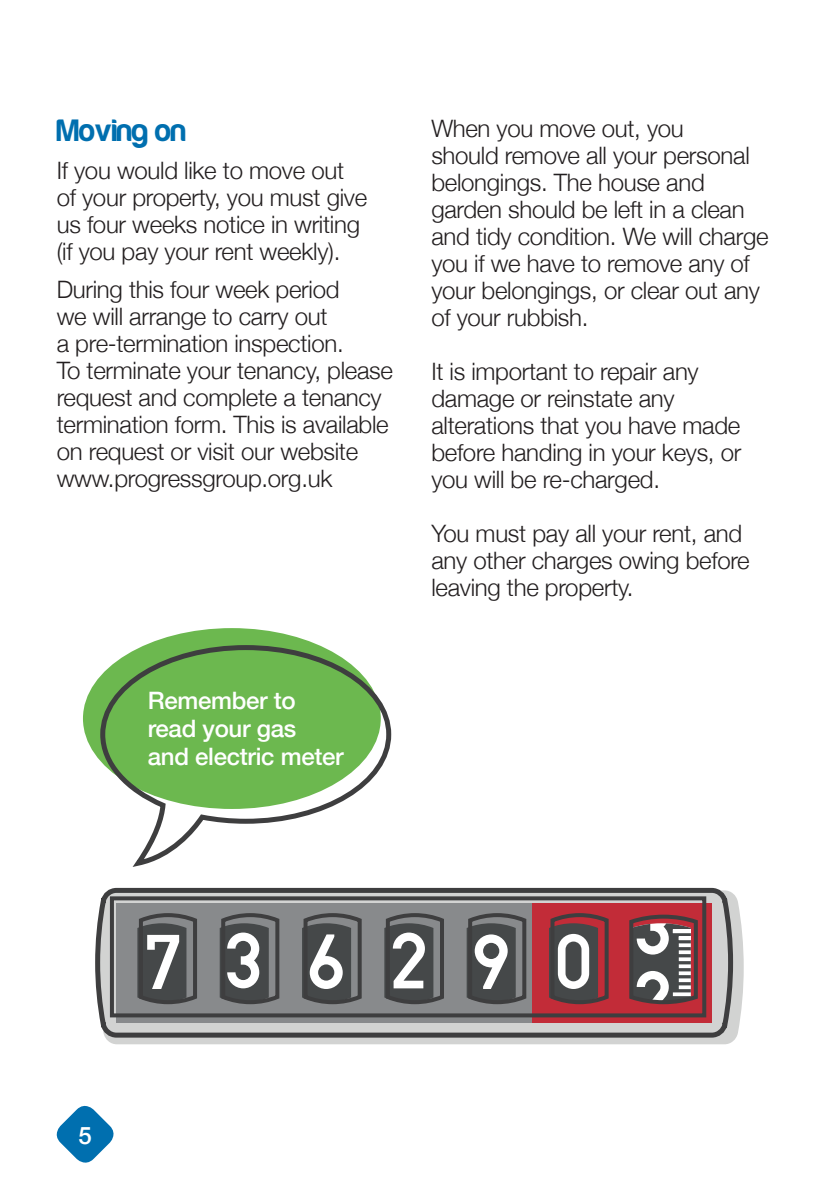
<style>
.page{position:relative;width:840px;height:1191px;background:#fff}
.page>*{position:absolute;margin:0;border:0;box-sizing:border-box;transform-origin:0 0}
.t1{font:32px "Harabara";color:#006faf}
.Body_Copy{font:300 24px/27px "Helvetica Neue";letter-spacing:-.01em;color:#231f20}
.Bold_Body_Copy{font:500 24px/28px "Helvetica Neue";letter-spacing:-.01em;color:#fff}
</style>
<div class="page">
<svg style="left:56px;top:1105px;width:58px;height:58px"></svg>
<svg style="left:95px;top:887px;width:640px;height:158px;background:#a49092"></svg>
<svg style="left:137px;top:911px;width:473px;height:95px;background:#816f72"></svg>
<svg style="left:137px;top:923px;width:49px;height:79px"></svg>
<svg style="left:219px;top:923px;width:49px;height:79px"></svg>
<svg style="left:302px;top:923px;width:49px;height:79px"></svg>
<svg style="left:466px;top:923px;width:49px;height:79px"></svg>
<svg style="left:384px;top:923px;width:49px;height:79px"></svg>
<svg style="left:548px;top:923px;width:49px;height:79px"></svg>
<svg style="left:627px;top:912px;width:72px;height:94px"></svg>
<div style="left:110px;top:896px;width:595px;height:121px;border:4px solid #3e3e3f"></div>
<div style="left:83px;top:628px;width:297px;height:181px;background:#6cb84f;border-radius:50%"></div>
<svg style="left:98px;top:642px;width:294px;height:225px"></svg>
<p class="t1" style="left:57px;top:113px;width:131px">Moving on</p>
<p class="Body_Copy" style="left:57px;top:155px;width:312px">If you would like to move out of your property, you must give us four weeks notice in writing (if you pay your rent weekly).</p>
<p class="Body_Copy" style="left:57px;top:275px;width:337px">During this four week period<br>we will arrange to carry out<br>a pre-termination inspection.<br>To terminate your tenancy, please request and complete a tenancy termination form. This is available on request or visit our website www.progressgroup.org.uk</p>
<p class="Bold_Body_Copy" style="left:148px;top:684px;width:197px">Remember to read your gas<br>and electric meter</p>
<p class="Body_Copy" style="left:431px;top:113px;width:338px">When you move out, you<br>should remove all your personal belongings. The house and garden should be left in a clean and tidy condition. We will charge you if we have to remove any of your belongings, or clear out any of your rubbish.</p>
<p class="Body_Copy" style="left:431px;top:356px;width:311px">It is important to repair any damage or reinstate any alterations that you have made before handing in your keys, or you will be re-charged.</p>
<p class="Body_Copy" style="left:431px;top:518px;width:320px">You must pay all your rent, and any other charges owing before leaving the property.</p>
<p class="Bold_Body_Copy" style="left:78px;top:1119px;width:15px">5</p>
</div>
